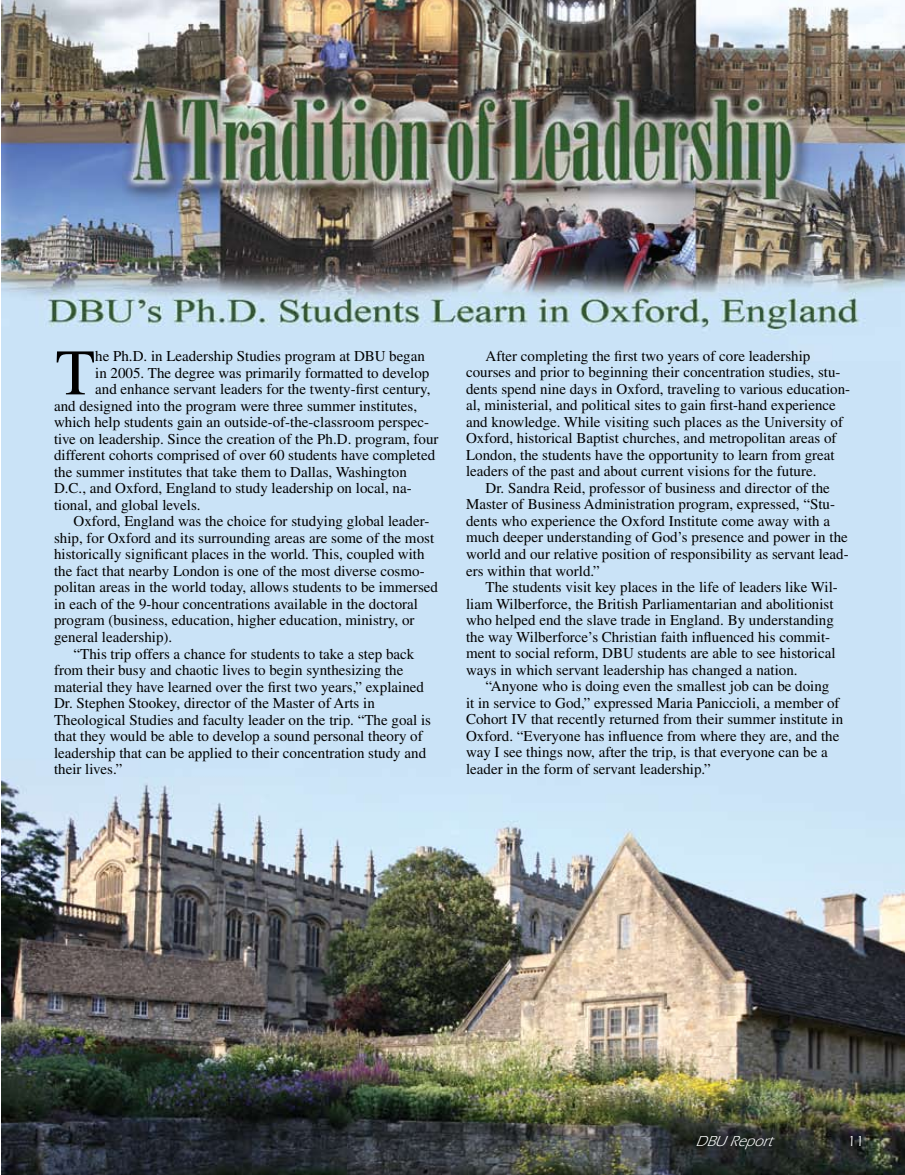
<style>
.page{position:relative;width:905px;height:1175px;background:#fff}
.page>*{position:absolute;margin:0;border:0;box-sizing:border-box;transform-origin:0 0}
.t1{font:64.8px "Times";color:#000}
.t2{font:15px/16.5px "Times";color:#000}
.t3{font:italic 15px "Itc Eras";color:#fdffff}
.t4{font:15px "Itc Eras";color:#fdffff}
</style>
<div class="page">
<img style="left:1px;top:0;width:903px;height:1174px">
<h1 class="t1" style="left:56px;top:336px;width:41px">T</h1>
<p class="t2" style="left:95px;top:348px;width:331px">he Ph.D. in Leadership Studies program at DBU began</p>
<p class="t2" style="left:95px;top:364px;width:336px">in 2005. The degree was primarily formatted to develop</p>
<p class="t2" style="left:95px;top:381px;width:337px">and enhance servant leaders for the twenty-first century,</p>
<p class="t2" style="left:54px;top:397px;width:364px">and designed into the program were three summer institutes,</p>
<p class="t2" style="left:54px;top:414px;width:376px">which help students gain an outside-of-the-classroom perspec-</p>
<p class="t2" style="left:54px;top:430px;width:386px">tive on leadership. Since the creation of the Ph.D. program, four</p>
<p class="t2" style="left:54px;top:447px;width:383px">different cohorts comprised of over 60 students have completed</p>
<p class="t2" style="left:54px;top:463px;width:354px">the summer institutes that take them to Dallas, Washington</p>
<p class="t2" style="left:54px;top:480px;width:359px">D.C., and Oxford, England to study leadership on local, na-</p>
<p class="t2" style="left:54px;top:496px;width:148px">tional, and global levels.</p>
<p class="t2" style="left:74px;top:513px;width:357px">Oxford, England was the choice for studying global leader-</p>
<p class="t2" style="left:54px;top:529px;width:381px">ship, for Oxford and its surrounding areas are some of the most</p>
<p class="t2" style="left:54px;top:546px;width:372px">historically significant places in the world. This, coupled with</p>
<p class="t2" style="left:54px;top:562px;width:372px">the fact that nearby London is one of the most diverse cosmo-</p>
<p class="t2" style="left:54px;top:579px;width:385px">politan areas in the world today, allows students to be immersed</p>
<p class="t2" style="left:54px;top:595px;width:365px">in each of the 9-hour concentrations available in the doctoral</p>
<p class="t2" style="left:54px;top:612px;width:362px">program (business, education, higher education, ministry, or</p>
<p class="t2" style="left:54px;top:628px;width:120px">general leadership).</p>
<p class="t2" style="left:74px;top:645px;width:342px">“This trip offers a chance for students to take a step back</p>
<p class="t2" style="left:54px;top:661px;width:351px">from their busy and chaotic lives to begin synthesizing the</p>
<p class="t2" style="left:54px;top:678px;width:371px">material they have learned over the first two years,” explained</p>
<p class="t2" style="left:54px;top:694px;width:322px">Dr. Stephen Stookey, director of the Master of Arts in</p>
<p class="t2" style="left:54px;top:711px;width:378px">Theological Studies and faculty leader on the trip. “The goal is</p>
<p class="t2" style="left:54px;top:727px;width:370px">that they would be able to develop a sound personal theory of</p>
<p class="t2" style="left:54px;top:744px;width:374px">leadership that can be applied to their concentration study and</p>
<p class="t2" style="left:54px;top:760px;width:70px">their lives.”</p>
<p class="t2" style="left:466px;top:347px;width:386px;text-indent:19px">After completing the first two years of core leadership courses and prior to beginning their concentration studies, stu&shy;dents spend nine days in Oxford, traveling to various education&shy;al, ministerial, and political sites to gain first-hand experience and knowledge. While visiting such places as the University of Oxford, historical Baptist churches, and metropolitan areas of London, the students have the opportunity to learn from great leaders of the past and about current visions for the future.</p>
<p class="t2" style="left:466px;top:479px;width:384px;text-indent:19px">Dr. Sandra Reid, professor of business and director of the Master of Business Administration program, expressed, “Stu&shy;dents who experience the Oxford Institute come away with a much deeper understanding of God’s presence and power in the world and our relative position of responsibility as servant lead&shy;ers within that world.”</p>
<p class="t2" style="left:466px;top:578px;width:373px;text-indent:19px">The students visit key places in the life of leaders like Wil&shy;liam Wilberforce, the British Parliamentarian and abolitionist who helped end the slave trade in England. By understanding the way Wilberforce’s Christian faith influenced his commit&shy;ment to social reform, DBU students are able to see historical ways in which servant leadership has changed a nation.</p>
<p class="t2" style="left:466px;top:677px;width:379px;text-indent:19px">“Anyone who is doing even the smallest job can be doing<br>it in service to God,” expressed Maria Paniccioli, a member of Cohort IV that recently returned from their summer institute in Oxford. “Everyone has influence from where they are, and the way I see things now, after the trip, is that everyone can be a leader in the form of servant leadership.”</p>
<p class="t3" style="left:695px;top:1132px;width:84px">DBUReport</p>
<p class="t4" style="left:847px;top:1132px;width:18px">11</p>
</div>
